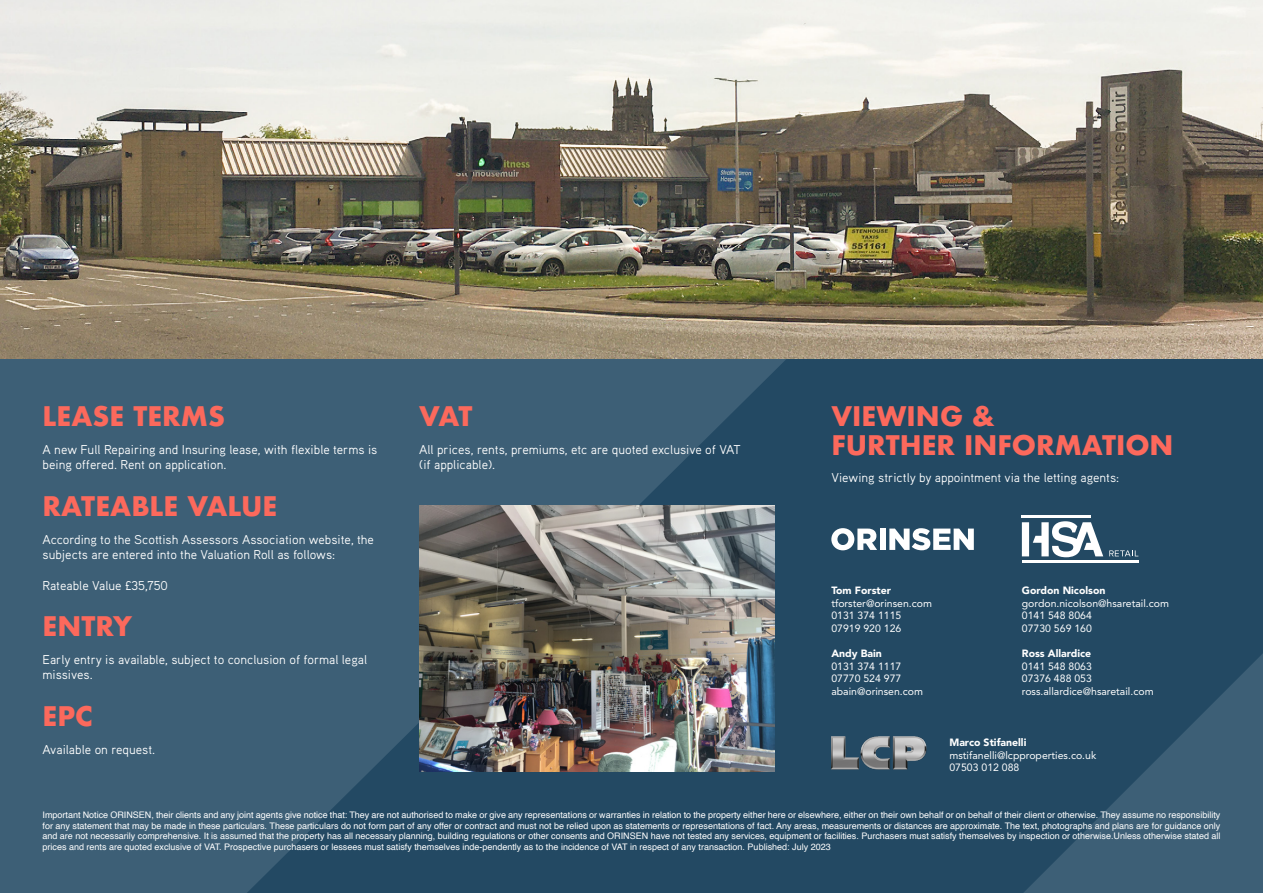
<style>
.page{position:relative;width:1263px;height:893px;background:#fff}
.page>*{position:absolute;margin:0;border:0;box-sizing:border-box;transform-origin:0 0}
.t1{font:700 26.25px/28.7px "Futura";color:#fc695c}
.t2{font:12.75px/15.3px "Aaux Pro";color:#fff}
.t3{font:10.5px/12.6px "Avenir LT Std";color:#fff}
.t4{font:900 10.5px "Avenir LT Std";color:#fff}
.t5{font:9px/10.8px "Helvetica";color:#fff;text-align:justify}
</style>
<div class="page">
<div style="left:0;top:0;width:923px;height:893px;background:#3d5f76"></div>
<svg style="left:247px;top:358px;width:1016px;height:535px;fill:#234963"></svg>
<svg style="left:1023px;top:653px;width:240px;height:240px;fill:#234963"></svg>
<img style="left:0;top:0;width:1263px;height:358px">
<img style="left:831px;top:736px;width:96px;height:35px">
<img style="left:419px;top:506px;width:355px;height:265px">
<svg style="left:831px;top:528px;width:46px;height:22px"></svg>
<div style="left:879px;top:529px;width:6px;height:21px;background:#fff"></div>
<svg style="left:889px;top:528px;width:85px;height:22px"></svg>
<svg style="left:1022px;top:521px;width:81px;height:36px"></svg>
<svg style="left:1109px;top:550px;width:29px;height:6px"></svg>
<hr style="left:1022px;top:515px;width:69px;height:3px;background:#fff">
<hr style="left:1022px;top:560px;width:116px;height:3px;background:#fff">
<h1 class="t1" style="left:43px;top:402px;width:184px">LEASE TERMS</h1>
<h2 class="t2" style="left:43px;top:441px;width:336px">A new Full Repairing and Insuring lease, with flexible terms is being offered. Rent on application.</h2>
<h1 class="t1" style="left:43px;top:492px;width:237px">RATEABLE VALUE</h1>
<h2 class="t2" style="left:43px;top:531px;width:333px">According to the Scottish Assessors Association website, the subjects are entered into the Valuation Roll as follows:</h2>
<h2 class="t2" style="left:43px;top:577px;width:127px">Rateable Value £35,750</h2>
<h1 class="t1" style="left:43px;top:612px;width:91px">ENTRY</h1>
<h2 class="t2" style="left:43px;top:652px;width:326px">Early entry is available, subject to conclusion of formal legal missives.</h2>
<h1 class="t1" style="left:43px;top:702px;width:52px">EPC</h1>
<h2 class="t2" style="left:43px;top:741px;width:114px">Available on request.</h2>
<h1 class="t1" style="left:419px;top:402px;width:55px">VAT</h1>
<h2 class="t2" style="left:419px;top:441px;width:323px">All prices, rents, premiums, etc are quoted exclusive of VAT (if applicable).</h2>
<h1 class="t1" style="left:831px;top:402px;width:344px">VIEWING &amp;<br>FURTHER INFORMATION</h1>
<h2 class="t2" style="left:831px;top:470px;width:289px">Viewing strictly by appointment via the letting agents:</h2>
<p class="t4" style="left:831px;top:584px;width:61px">Tom Forster</p>
<p class="t3" style="left:831px;top:597px;width:102px">tforster@orinsen.com<br>0131 374 1115<br>07919 920 126</p>
<p class="t4" style="left:831px;top:647px;width:52px">Andy Bain</p>
<p class="t3" style="left:831px;top:660px;width:93px">0131 374 1117<br>07770 524 977 abain@orinsen.com</p>
<p class="t4" style="left:1022px;top:584px;width:85px">Gordon Nicolson</p>
<p class="t3" style="left:1022px;top:597px;width:149px">gordon.nicolson@hsaretail.com<br>0141 548 8064<br>07730 569 160</p>
<p class="t4" style="left:1022px;top:647px;width:71px">Ross Allardice</p>
<p class="t3" style="left:1022px;top:660px;width:133px">0141 548 8063<br>07376 488 053 ross.allardice@hsaretail.com</p>
<p class="t4" style="left:949px;top:736px;width:79px">Marco Stifanelli</p>
<p class="t3" style="left:949px;top:749px;width:148px">mstifanelli@lcpproperties.co.uk<br>07503 012 088</p>
<p class="t5" style="left:43px;top:810px;width:1179px">Important Notice ORINSEN, their clients and any joint agents give notice that: They are not authorised to make or give any representations or warranties in relation to the property either here or elsewhere, either on their own behalf or on behalf of their client or otherwise. They assume no responsibility for any statement that may be made in these particulars. These particulars do not form part of any offer or contract and must not be relied upon as statements or representations of fact. Any areas, measurements or distances are approximate. The text, photographs and plans are for guidance only and are not necessarily comprehensive. It is assumed that the property has all necessary planning, building regulations or other consents and ORINSEN have not tested any services, equipment or facilities. Purchasers must satisfy themselves by inspection or otherwise.Unless otherwise stated all prices and rents are quoted exclusive of VAT. Prospective purchasers or lessees must satisfy themselves inde-pendently as to the incidence of VAT in respect of any transaction. Published: July 2023</p>
</div>
